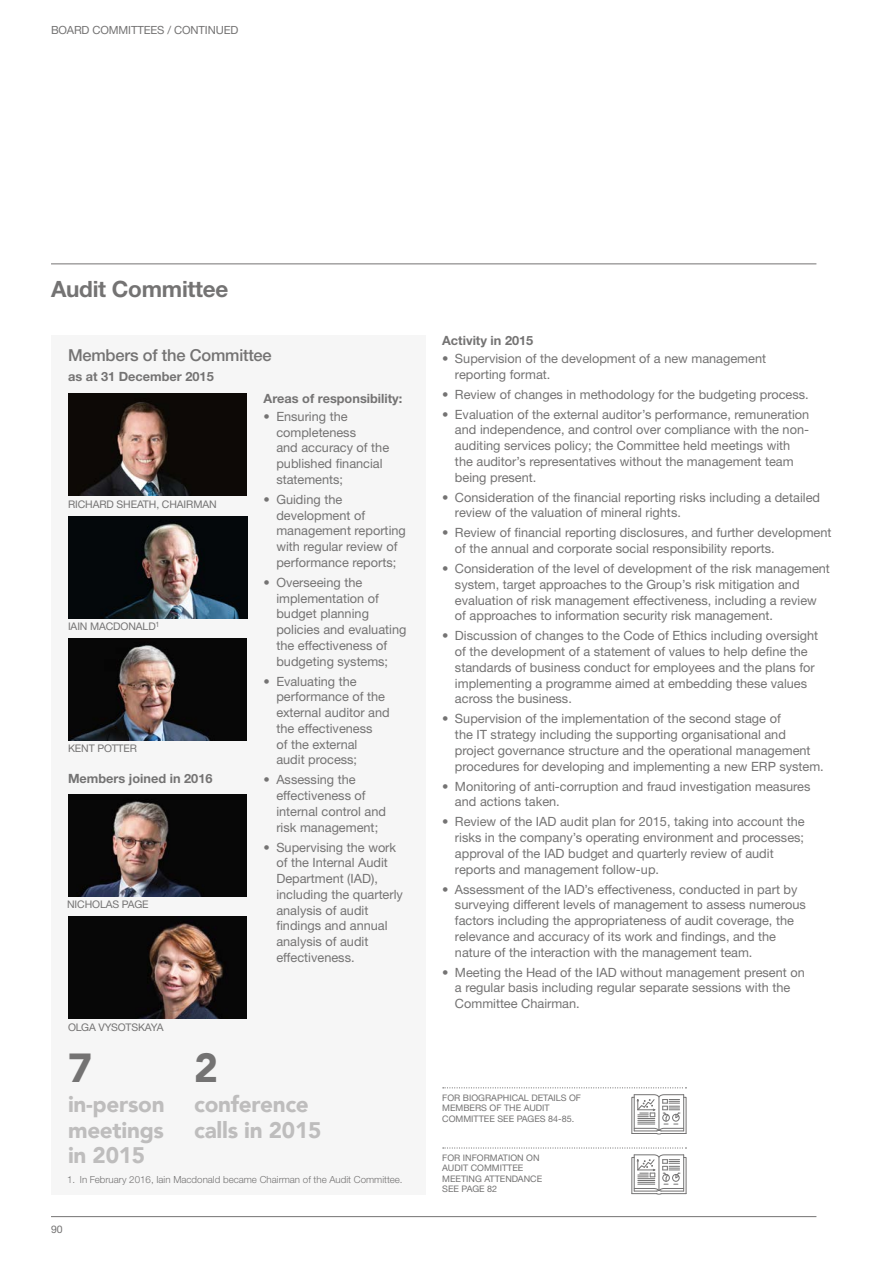
<style>
.page{position:relative;width:893px;height:1263px;background:#fff}
.page>*{position:absolute;margin:0;border:0;box-sizing:border-box;transform-origin:0 0}
.t1{font:900 40.5px "Avenir";color:#747373}
.t2{font:900 22.5px/25.5px "Avenir";letter-spacing:-.01em;color:#bebdbd;text-align:justify}
.t3{font:700 22.5px "Helvetica Neue LTW1 G";letter-spacing:-.01em;color:#747373}
.t4{font:500 16.5px "Helvetica Neue LTW1 G";letter-spacing:-.01em;color:#747373}
.t5{font:12.75px/15.8px "Helvetica Neue LTW1 G";color:#747373}
.t6{font:700 12.75px "Helvetica Neue LTW1 G";color:#747373}
.t7{font:11.25px "Helvetica Neue LTW1 G";letter-spacing:-.01em;color:#747373}
.t8{font:10.5px "Helvetica Neue LTW1 G";letter-spacing:-.01em;color:#747373}
.t9{font:300 9.75px "Helvetica Neue LTW1 G";color:#747373}
.t10{font:9px/10.5px "Helvetica Neue LTW1 G";color:#747373}
</style>
<div class="page">
<hr style="left:51px;top:1216px;width:765px;height:1px;background:#747373">
<hr style="left:51px;top:264px;width:765px;height:1px;background:#747373">
<div style="left:51px;top:336px;width:374px;height:859px;background:#f6f6f6"></div>
<svg style="left:443px;top:1147px;width:243px;height:1px"></svg>
<svg style="left:443px;top:1087px;width:243px;height:1px"></svg>
<svg style="left:631px;top:1094px;width:55px;height:40px"></svg>
<svg style="left:631px;top:1154px;width:55px;height:40px"></svg>
<img style="left:68px;top:917px;width:179px;height:102px">
<img style="left:68px;top:794px;width:179px;height:102px">
<img style="left:68px;top:394px;width:179px;height:102px">
<img style="left:68px;top:638px;width:179px;height:102px">
<img style="left:68px;top:516px;width:179px;height:102px">
<p class="t7" style="left:51px;top:23px;width:189px">BOARD COMMITTEES / CONTINUED</p>
<h2 class="t3" style="left:51px;top:275px;width:179px">Audit Committee</h2>
<p class="t4" style="left:68px;top:345px;width:205px">Members of the Committee</p>
<p class="t6" style="left:68px;top:369px;width:147px">as at 31 December 2015</p>
<p class="t6" style="left:264px;top:391px;width:140px">Areas of responsibility:</p>
<p class="t5" style="left:276px;top:408px;width:114px;text-indent:-13px">• Ensuring the completeness<br>and accuracy of the published financial statements;</p>
<p class="t5" style="left:276px;top:491px;width:131px;text-indent:-13px">• Guiding the development of management reporting with regular review of performance reports;</p>
<p class="t5" style="left:276px;top:574px;width:132px;text-indent:-13px">• Overseeing the implementation of budget planning policies and evaluating the effectiveness of budgeting systems;</p>
<p class="t5" style="left:276px;top:673px;width:115px;text-indent:-13px">• Evaluating the performance of the external auditor and the effectiveness<br>of the external<br>audit process;</p>
<p class="t5" style="left:276px;top:772px;width:111px;text-indent:-13px">• Assessing the effectiveness of internal control and risk management;</p>
<p class="t5" style="left:276px;top:839px;width:128px;text-indent:-13px">• Supervising the work of the Internal Audit<br>Department (IAD), including the quarterly analysis of audit findings and annual analysis of audit effectiveness.</p>
<p class="t8" style="left:68px;top:497px;width:150px">RICHARD SHEATH, CHAIRMAN</p>
<p class="t8" style="left:68px;top:620px;width:93px">IAIN MACDONALD<sup>1</sup></p>
<p class="t8" style="left:68px;top:742px;width:71px">KENT POTTER</p>
<p class="t6" style="left:68px;top:771px;width:146px">Members joined in 2016</p>
<p class="t8" style="left:67px;top:898px;width:83px">NICHOLAS PAGE</p>
<p class="t8" style="left:68px;top:1020px;width:97px">OLGA VYSOTSKAYA</p>
<h1 class="t1" style="left:68px;top:1033px;width:25px">7</h1>
<h2 class="t2" style="left:68px;top:1091px;width:98px">in-person meetings in 2015</h2>
<h1 class="t1" style="left:194px;top:1033px;width:25px">2</h1>
<h2 class="t2" style="left:194px;top:1091px;width:129px">conference calls in 2015</h2>
<p class="t9" style="left:67px;top:1173px;width:337px">1. In February 2016, Iain Macdonald became Chairman of the Audit Committee.</p>
<p class="t8" style="left:51px;top:1223px;width:13px">90</p>
<p class="t6" style="left:442px;top:333px;width:93px">Activity in 2015</p>
<p class="t5" style="left:455px;top:350px;width:313px;text-indent:-13px">• Supervision of the development of a new management reporting format.</p>
<p class="t5" style="left:442px;top:386px;width:368px">• Review of changes in methodology for the budgeting process.</p>
<p class="t5" style="left:455px;top:406px;width:356px;text-indent:-13px">• Evaluation of the external auditor’s performance, remuneration and independence, and control over compliance with the non&shy;auditing services policy; the Committee held meetings with the auditor’s representatives without the management team being present.</p>
<p class="t5" style="left:455px;top:489px;width:367px;text-indent:-13px">• Consideration of the financial reporting risks including a detailed review of the valuation of mineral rights.</p>
<p class="t5" style="left:455px;top:525px;width:378px;text-indent:-13px">• Review of financial reporting disclosures, and further development of the annual and corporate social responsibility reports.</p>
<p class="t5" style="left:455px;top:561px;width:376px;text-indent:-13px">• Consideration of the level of development of the risk management system, target approaches to the Group’s risk mitigation and evaluation of risk management effectiveness, including a review of approaches to information security risk management.</p>
<p class="t5" style="left:455px;top:628px;width:365px;text-indent:-13px">• Discussion of changes to the Code of Ethics including oversight of the development of a statement of values to help define the standards of business conduct for employees and the plans for implementing a programme aimed at embedding these values across the business.</p>
<p class="t5" style="left:455px;top:711px;width:370px;text-indent:-13px">• Supervision of the implementation of the second stage of<br>the IT strategy including the supporting organisational and project governance structure and the operational management procedures for developing and implementing a new ERP system.</p>
<p class="t5" style="left:455px;top:778px;width:357px;text-indent:-13px">• Monitoring of anti-corruption and fraud investigation measures and actions taken.</p>
<p class="t5" style="left:455px;top:814px;width:351px;text-indent:-13px">• Review of the IAD audit plan for 2015, taking into account the risks in the company’s operating environment and processes; approval of the IAD budget and quarterly review of audit reports and management follow-up.</p>
<p class="t5" style="left:455px;top:881px;width:352px;text-indent:-13px">• Assessment of the IAD’s effectiveness, conducted in part by surveying different levels of management to assess numerous factors including the appropriateness of audit coverage, the relevance and accuracy of its work and findings, and the nature of the interaction with the management team.</p>
<p class="t5" style="left:455px;top:964px;width:351px;text-indent:-13px">• Meeting the Head of the IAD without management present on a regular basis including regular separate sessions with the<br>Committee Chairman.</p>
<p class="t10" style="left:442px;top:1092px;width:140px">FOR BIOGRAPHICAL DETAILS OF<br>MEMBERS OF THE AUDIT<br>COMMITTEE SEE PAGES 84-85.</p>
<p class="t10" style="left:442px;top:1152px;width:102px">FOR INFORMATION ON<br>AUDIT COMMITTEE<br>MEETING ATTENDANCE<br>SEE PAGE 82</p>
</div>
